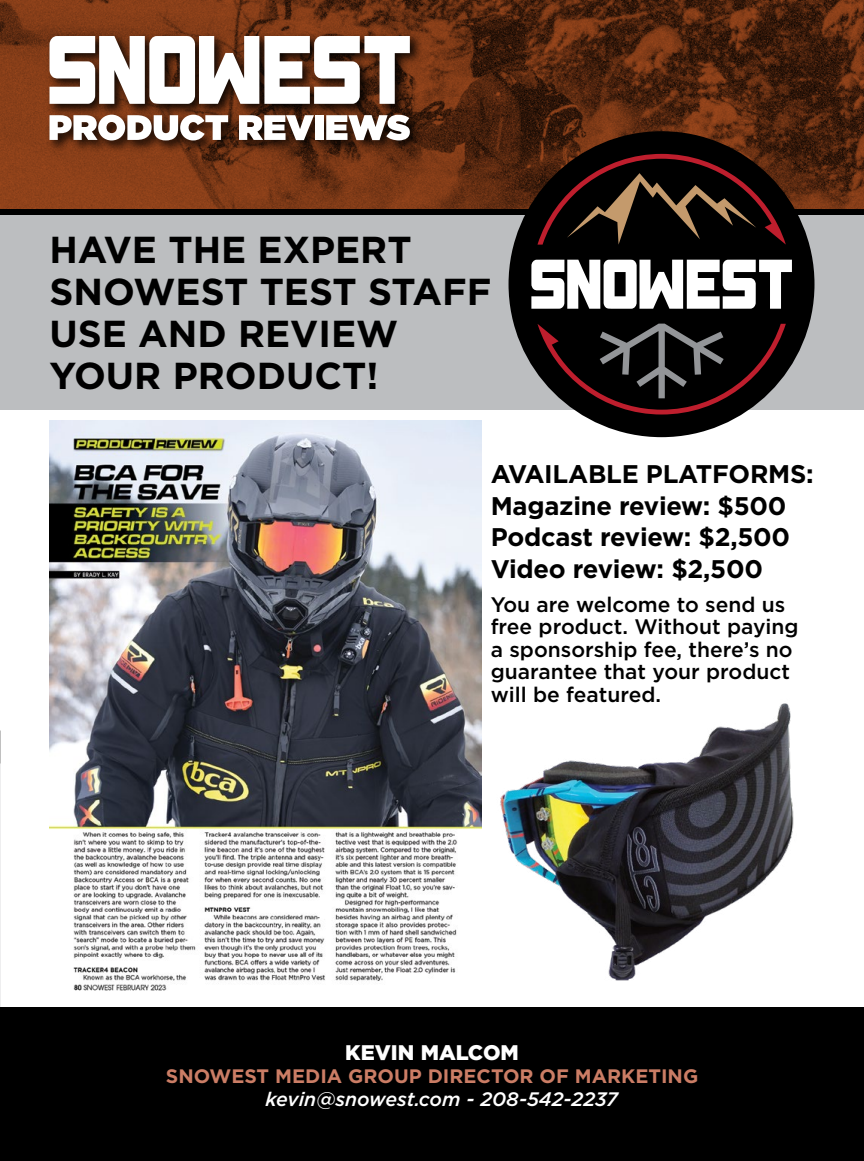
<style>
.page{position:relative;width:864px;height:1161px;background:#fff}
.page>*{position:absolute;margin:0;border:0;box-sizing:border-box;transform-origin:0 0}
.t1{font:700 37.5px/42px "Gotham";color:#000}
.t2{font:700 25.5px/31.5px "Gotham";letter-spacing:-.01em;color:#000}
.t3{font:900 21.15px "Gotham";color:#fff}
.t4{font:500 21px/22.5px "Gotham";color:#000}
.t5{font:700 19.5px "Gotham";color:#cb7d65}
.t6{font:italic 500 19.5px "Gotham";color:#fff}
</style>
<div class="page">
<div style="left:0;top:212px;width:864px;height:198px;background:#bcbec0"></div>
<div style="left:0;top:210px;width:864px;height:5px;background:#000"></div>
<div style="left:0;top:1007px;width:864px;height:154px;background:#000"></div>
<img style="left:0;top:0;width:864px;height:210px">
<div style="left:46px;top:32px;width:377px;height:122px;background:#000;opacity:.85"></div>
<svg style="left:49px;top:115px;width:179px;height:25px"></svg>
<svg style="left:239px;top:115px;width:75px;height:25px"></svg>
<div style="left:315px;top:115px;width:8px;height:25px;background:#fff"></div>
<svg style="left:326px;top:115px;width:84px;height:25px"></svg>
<svg style="left:49px;top:36px;width:361px;height:68px"></svg>
<img style="left:49px;top:420px;width:432px;height:571px">
<img style="left:500px;top:703px;width:294px;height:278px">
<div style="left:509px;top:131px;width:306px;height:306px;background:#000;border-radius:50%"></div>
<svg style="left:531px;top:260px;width:261px;height:49px"></svg>
<svg style="left:537px;top:154px;width:249px;height:91px"></svg>
<svg style="left:537px;top:324px;width:249px;height:91px"></svg>
<h1 class="t1" style="left:49px;top:228px;width:443px">HAVE THE EXPERT<br>SNOWEST TEST STAFF<br>USE AND REVIEW<br>YOUR PRODUCT!</h1>
<p class="t2" style="left:491px;top:458px;width:324px">AVAILABLE PLATFORMS:<br>Magazine review: $500<br>Podcast review: $2,500<br>Video review: $2,500</p>
<p class="t4" style="left:491px;top:593px;width:309px">You are welcome to send us free product. Without paying a sponsorship fee, there’s no guarantee that your product will be featured.</p>
<p class="t3" style="left:345px;top:1038px;width:175px">KEVIN MALCOM</p>
<p class="t5" style="left:166px;top:1063px;width:534px">SNOWEST MEDIA GROUP DIRECTOR OF MARKETING</p>
<p class="t6" style="left:265px;top:1087px;width:354px">kevin@snowest.com - 208-542-2237</p>
</div>
